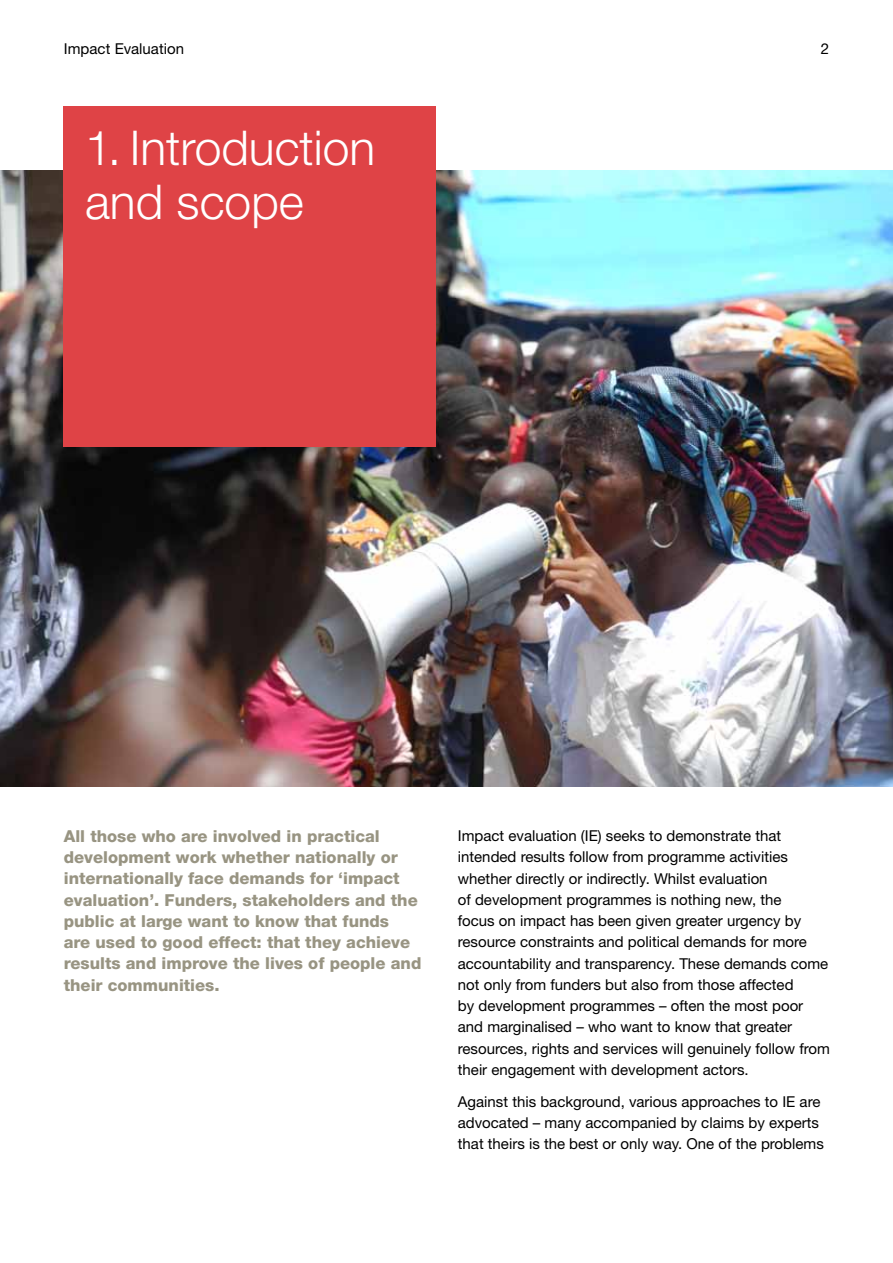
<style>
.page{position:relative;width:893px;height:1263px;background:#fff}
.page>*{position:absolute;margin:0;border:0;box-sizing:border-box;transform-origin:0 0}
.t1{font:300 48px/54px "Helvetica Neue";color:#fff}
.t2{font:800 16.5px/21.3px "Helvetica Neue";color:#989482}
.t3{font:15px/21.3px "Helvetica Neue";color:#000}
</style>
<div class="page">
<img style="left:0;top:170px;width:893px;height:617px">
<div style="left:64px;top:106px;width:372px;height:340px;background:#df4346"></div>
<p class="t3" style="left:64px;top:40px;width:122px">Impact Evaluation</p>
<p class="t3" style="left:821px;top:40px;width:10px">2</p>
<h1 class="t1" style="left:85px;top:126px;width:292px">1. Introduction and scope</h1>
<p class="t2" style="left:64px;top:827px;width:359px">All those who are involved in practical development work whether nationally or internationally face demands for ‘impact evaluation’. Funders, stakeholders and the public at large want to know that funds<br>are used to good effect: that they achieve results and improve the lives of people and their communities.</p>
<p class="t3" style="left:458px;top:826px;width:374px">Impact evaluation (IE) seeks to demonstrate that intended results follow from programme activities whether directly or indirectly. Whilst evaluation<br>of development programmes is nothing new, the<br>focus on impact has been given greater urgency by resource constraints and political demands for more accountability and transparency. These demands come not only from funders but also from those affected<br>by development programmes – often the most poor and marginalised – who want to know that greater resources, rights and services will genuinely follow from their engagement with development actors.</p>
<p class="t3" style="left:458px;top:1092px;width:367px">Against this background, various approaches to IE are advocated – many accompanied by claims by experts that theirs is the best or only way. One of the problems</p>
</div>
